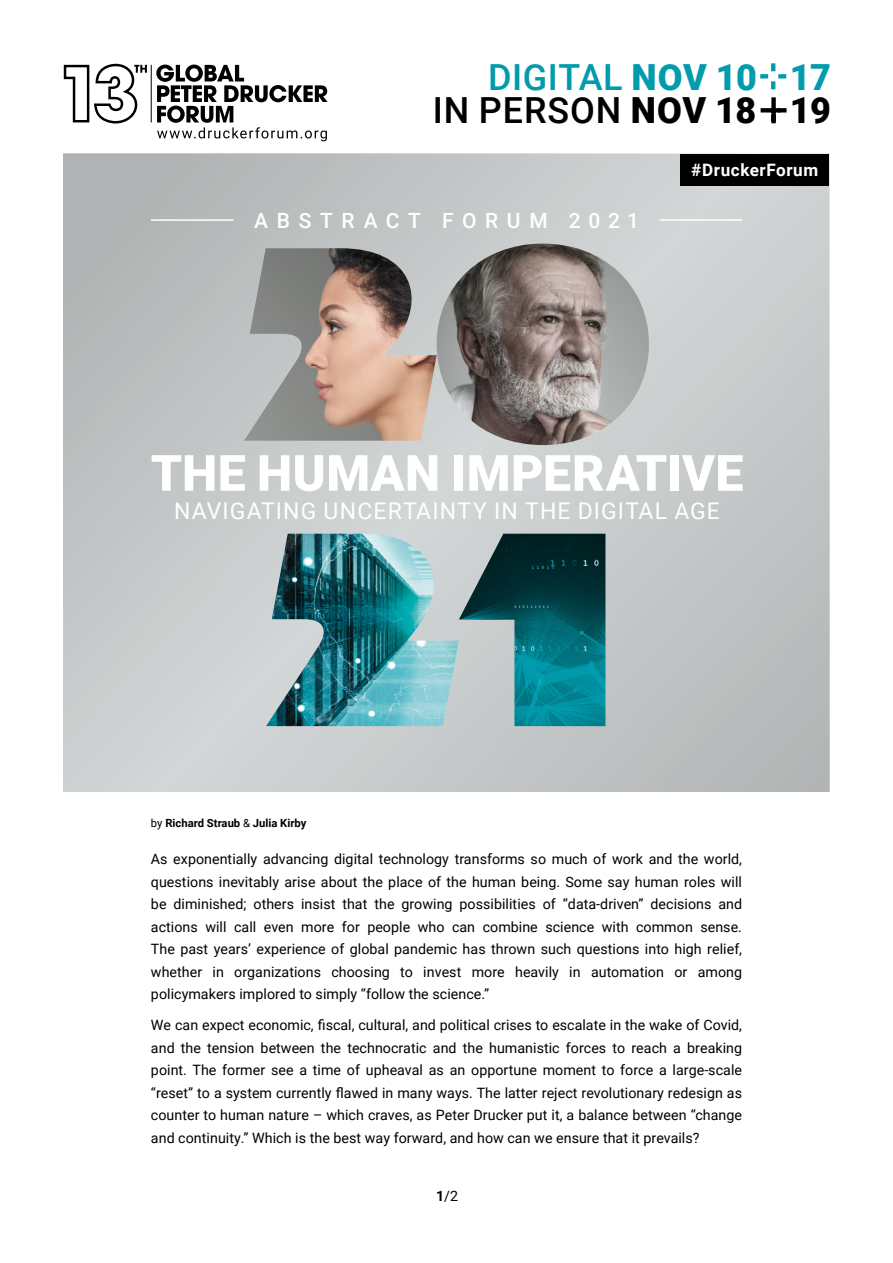
<style>
.page{position:relative;width:893px;height:1263px;background:#fff}
.page>*{position:absolute;margin:0;border:0;box-sizing:border-box;transform-origin:0 0}
.t1{font:900 49.95px "Roboto";letter-spacing:.005em;color:#fff}
.t2{font:500 36px/33.5px "Roboto";letter-spacing:.02em;color:#000;text-align:right}
.t3{font:22.95px "Roboto";letter-spacing:.05em;color:#fff}
.t4{font:500 21px "Roboto";letter-spacing:.41em;color:#fff}
.t5{font:700 17.1px "Roboto";letter-spacing:.035em;color:#fff}
.t6{font:14.25px/22.5px "Roboto";letter-spacing:.005em;color:#000;text-align:justify}
.t7{font:700 11.25px "Roboto";color:#000}
.s1{color:#009bac}
.s2{font-weight:900;color:#009bac}
.s3{font-weight:900}
.s4{font-weight:400}
.s5{font-weight:700}
</style>
<div class="page">
<svg style="left:63px;top:63px;width:84px;height:61px"></svg>
<svg style="left:156px;top:65px;width:172px;height:76px"></svg>
<hr style="left:151px;top:65px;width:1px;height:57px;background:#000">
<svg style="left:64px;top:154px;width:765px;height:638px;background:#c3c7c7"></svg>
<img style="left:266px;top:534px;width:339px;height:192px">
<img style="left:437px;top:244px;width:212px;height:201px">
<img style="left:244px;top:248px;width:193px;height:193px">
<div style="left:680px;top:154px;width:149px;height:32px;background:#000"></div>
<hr style="left:151px;top:219px;width:82px;height:2px;background:#fff">
<hr style="left:659px;top:219px;width:83px;height:2px;background:#fff">
<div style="left:778px;top:74px;width:8px;height:5px;background:#009bac"></div>
<svg style="left:771px;top:63px;width:4px;height:8px"></svg>
<div style="left:760px;top:74px;width:8px;height:5px;background:#009bac"></div>
<svg style="left:771px;top:81px;width:4px;height:8px"></svg>
<div style="left:779px;top:108px;width:8px;height:5px;background:#000"></div>
<div style="left:771px;top:97px;width:5px;height:24px;background:#000"></div>
<div style="left:761px;top:108px;width:19px;height:5px;background:#000"></div>
<div style="left:771px;top:115px;width:5px;height:8px;background:#000"></div>
<h2 class="t2" style="left:433px;top:59px;width:400px"><span class="s1">DIGITAL</span> <span class="s2">NOV 10 17<br></span>IN PERSON <span class="s3">NOV 18 19</span></h2>
<h3 class="t4" style="left:254px;top:206px;width:387px">ABSTRACT FORUM 2021</h3>
<p class="t5" style="left:691px;top:158px;width:128px">#DruckerForum</p>
<h1 class="t1" style="left:151px;top:438px;width:594px">THE HUMAN IMPERATIVE</h1>
<h3 class="t3" style="left:174px;top:494px;width:547px">NAVIGATING UNCERTAINTY IN THE DIGITAL AGE</h3>
<p class="t7" style="left:151px;top:815px;width:157px"><span class="s4">by</span> Richard Straub <span class="s4">&amp;</span> Julia Kirby</p>
<p class="t6" style="left:151px;top:847px;width:593px">As exponentially advancing digital technology transforms so much of work and the world, questions inevitably arise about the place of the human being. Some say human roles will be diminished; others insist that the growing possibilities of “data-driven” decisions and actions will call even more for people who can combine science with common sense.<br>The past years’ experience of global pandemic has thrown such questions into high relief, whether in organizations choosing to invest more heavily in automation or among policymakers implored to simply “follow the science.”</p>
<p class="t6" style="left:151px;top:1013px;width:593px">We can expect economic, fiscal, cultural, and political crises to escalate in the wake of Covid, and the tension between the technocratic and the humanistic forces to reach a breaking point. The former see a time of upheaval as an opportune moment to force a large-scale “reset” to a system currently flawed in many ways. The latter reject revolutionary redesign as counter to human nature – which craves, as Peter Drucker put it, a balance between “change and continuity.” Which is the best way forward, and how can we ensure that it prevails?</p>
<p class="t6" style="left:436px;top:1184px;width:24px"><span class="s5">1</span>/2</p>
</div>
